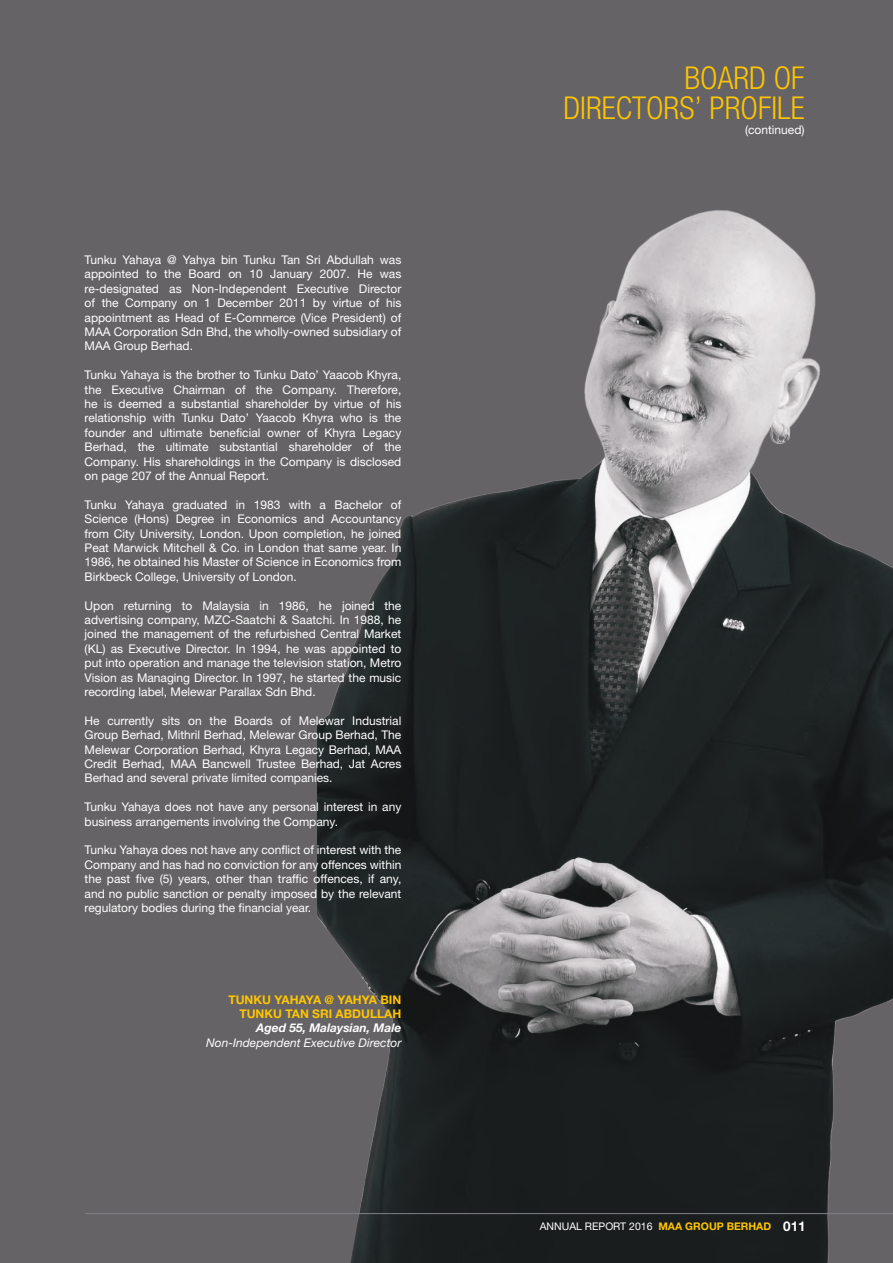
<style>
.page{position:relative;width:893px;height:1263px;background:#656365}
.page>*{position:absolute;margin:0;border:0;box-sizing:border-box;transform-origin:0 0}
.t1{font:300 condensed 31.5px/30px "Helvetica Neue LT Std";color:#ffc500;text-align:right}
.t2{font:12px/14.4px "Helvetica Neue LT Std";color:#fff;text-align:justify}
.t3{font:700 12px/14.4px "Helvetica Neue LT Std";color:#ffc500;text-align:right}
.t4{font:italic 12px "Helvetica Neue LT Std";color:#fff}
.t5{font:italic 700 12px "Helvetica Neue LT Std";color:#fff}
.t6{font:10.5px "Helvetica Neue LT Std";color:#fff}
.s1{font-weight:700;color:#ffc500}
.s2{font-weight:700;font-size:13.5px}
</style>
<div class="page">
<img style="left:317px;top:210px;width:576px;height:1053px">
<hr style="left:85px;top:1213px;width:808px;height:1px;background:#808285">
<p class="t2" style="left:85px;top:252px;width:318px">Tunku Yahaya @ Yahya bin Tunku Tan Sri Abdullah was appointed to the Board on 10 January 2007. He was re-designated as Non-Independent Executive Director of the Company on 1 December 2011 by virtue of his appointment as Head of E-Commerce (Vice President) of MAA Corporation Sdn Bhd, the wholly-owned subsidiary of MAA Group Berhad.</p>
<p class="t2" style="left:85px;top:367px;width:318px">Tunku Yahaya is the brother to Tunku Dato’ Yaacob Khyra, the Executive Chairman of the Company. Therefore, he is deemed a substantial shareholder by virtue of his relationship with Tunku Dato’ Yaacob Khyra who is the founder and ultimate beneficial owner of Khyra Legacy Berhad, the ultimate substantial shareholder of the Company. His shareholdings in the Company is disclosed on page 207 of the Annual Report.</p>
<p class="t2" style="left:85px;top:497px;width:318px">Tunku Yahaya graduated in 1983 with a Bachelor of Science (Hons) Degree in Economics and Accountancy from City University, London. Upon completion, he joined Peat Marwick Mitchell &amp; Co. in London that same year. In 1986, he obtained his Master of Science in Economics from Birkbeck College, University of London.</p>
<p class="t2" style="left:85px;top:598px;width:318px">Upon returning to Malaysia in 1986, he joined the advertising company, MZC-Saatchi &amp; Saatchi. In 1988, he joined the management of the refurbished Central Market (KL) as Executive Director. In 1994, he was appointed to put into operation and manage the television station, Metro Vision as Managing Director. In 1997, he started the music recording label, Melewar Parallax Sdn Bhd.</p>
<p class="t2" style="left:85px;top:713px;width:318px">He currently sits on the Boards of Melewar Industrial Group Berhad, Mithril Berhad, Melewar Group Berhad, The Melewar Corporation Berhad, Khyra Legacy Berhad, MAA Credit Berhad, MAA Bancwell Trustee Berhad, Jat Acres Berhad and several private limited companies.</p>
<p class="t2" style="left:85px;top:799px;width:318px">Tunku Yahaya does not have any personal interest in any business arrangements involving the Company.</p>
<p class="t2" style="left:85px;top:843px;width:318px">Tunku Yahaya does not have any conflict of interest with the Company and has had no conviction for any offences within the past five (5) years, other than traffic offences, if any, and no public sanction or penalty imposed by the relevant regulatory bodies during the financial year.</p>
<p class="t3" style="left:228px;top:992px;width:174px">TUNKU YAHAYA @ YAHYA BIN<br>TUNKU TAN SRI ABDULLAH</p>
<p class="t5" style="left:256px;top:1020px;width:147px">Aged 55, Malaysian, Male</p>
<p class="t4" style="left:206px;top:1035px;width:197px">Non-Independent Executive Director</p>
<h1 class="t1" style="left:563px;top:63px;width:243px">BOARD OF<br>DIRECTORS’ PROFILE</h1>
<p class="t2" style="left:745px;top:122px;width:61px">(continued)</p>
<p class="t6" style="left:540px;top:1220px;width:267px">ANNUAL REPORT 2016 <span class="s1">MAA GROUP BERHAD</span> <span class="s2">011</span></p>
</div>
